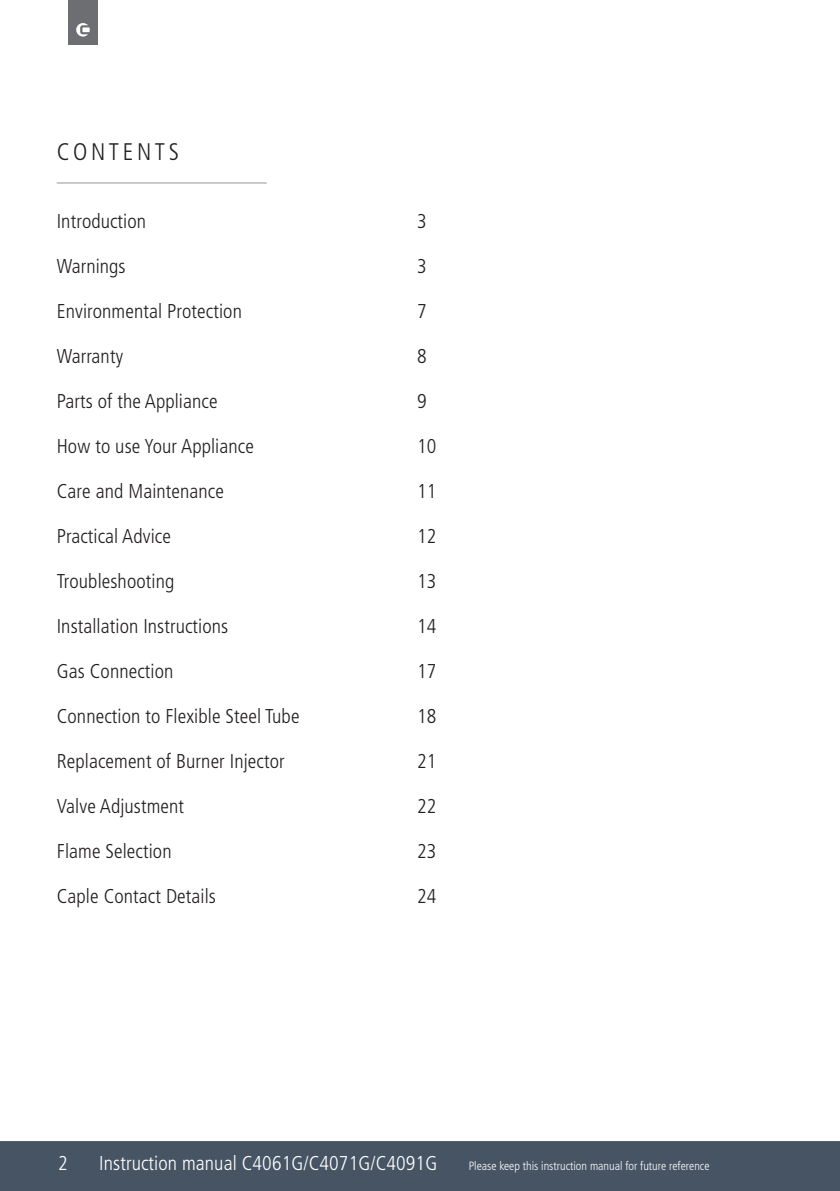
<style>
.page{position:relative;width:840px;height:1191px;background:#fff}
.page>*{position:absolute;margin:0;border:0;box-sizing:border-box;transform-origin:0 0}
.t1{font:300 condensed 24px "Frutiger";letter-spacing:.15em;color:#231f20}
.t2{font:300 condensed 20px "Frutiger";letter-spacing:.005em;color:#231f20}
.t3{font:300 condensed 20px "Frutiger";letter-spacing:.005em;color:#fff}
.t4{font:300 condensed 12px "Frutiger";color:#fff}
</style>
<div class="page">
<div style="left:0;top:1141px;width:839px;height:50px;background:#475464"></div>
<div style="left:68px;top:0;width:30px;height:45px;background:#6d6e71"></div>
<svg style="left:76px;top:23px;width:14px;height:14px"></svg>
<hr style="left:57px;top:182px;width:209px;height:1px;background:#939598">
<p class="t1" style="left:57px;top:141px;width:124px">CONTENTS</p>
<p class="t2" style="left:57px;top:212px;width:91px">Introduction</p>
<p class="t2" style="left:417px;top:212px;width:11px">3</p>
<p class="t2" style="left:57px;top:257px;width:70px">Warnings</p>
<p class="t2" style="left:417px;top:257px;width:11px">3</p>
<p class="t2" style="left:57px;top:302px;width:186px">Environmental Protection</p>
<p class="t2" style="left:417px;top:302px;width:11px">7</p>
<p class="t2" style="left:57px;top:347px;width:68px">Warranty</p>
<p class="t2" style="left:417px;top:347px;width:11px">8</p>
<p class="t2" style="left:57px;top:392px;width:162px">Parts of the Appliance</p>
<p class="t2" style="left:417px;top:392px;width:11px">9</p>
<p class="t2" style="left:57px;top:437px;width:198px">How to use Your Appliance</p>
<p class="t2" style="left:417px;top:437px;width:21px">10</p>
<p class="t2" style="left:57px;top:482px;width:169px">Care and Maintenance</p>
<p class="t2" style="left:417px;top:482px;width:21px">11</p>
<p class="t2" style="left:57px;top:527px;width:116px">Practical Advice</p>
<p class="t2" style="left:417px;top:527px;width:21px">12</p>
<p class="t2" style="left:57px;top:572px;width:119px">Troubleshooting</p>
<p class="t2" style="left:417px;top:572px;width:21px">13</p>
<p class="t2" style="left:57px;top:617px;width:173px">Installation Instructions</p>
<p class="t2" style="left:417px;top:617px;width:21px">14</p>
<p class="t2" style="left:57px;top:662px;width:118px">Gas Connection</p>
<p class="t2" style="left:417px;top:662px;width:21px">17</p>
<p class="t2" style="left:57px;top:707px;width:244px">Connection to Flexible Steel Tube</p>
<p class="t2" style="left:417px;top:707px;width:21px">18</p>
<p class="t2" style="left:57px;top:752px;width:229px">Replacement of Burner Injector</p>
<p class="t2" style="left:417px;top:752px;width:21px">21</p>
<p class="t2" style="left:57px;top:797px;width:129px">Valve Adjustment</p>
<p class="t2" style="left:417px;top:797px;width:21px">22</p>
<p class="t2" style="left:57px;top:842px;width:116px">Flame Selection</p>
<p class="t2" style="left:417px;top:842px;width:21px">23</p>
<p class="t2" style="left:57px;top:887px;width:161px">Caple Contact Details</p>
<p class="t2" style="left:417px;top:887px;width:21px">24</p>
<p class="t3" style="left:58px;top:1155px;width:11px">2</p>
<p class="t3" style="left:99px;top:1155px;width:339px">Instruction manual C4061G/C4071G/C4091G</p>
<p class="t4" style="left:468px;top:1161px;width:242px">Please keep this instruction manual for future reference</p>
</div>
